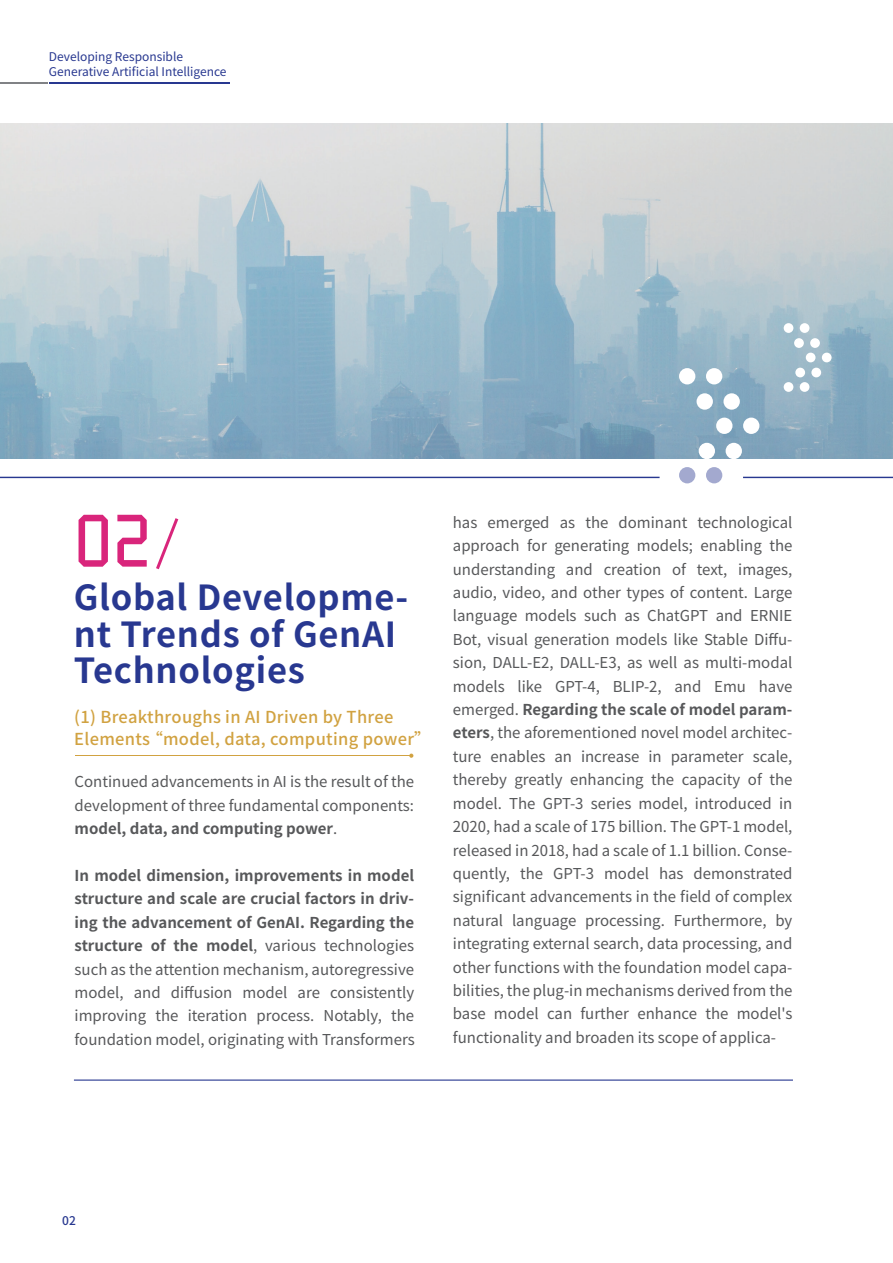
<style>
.page{position:relative;width:893px;height:1263px;background:#fff}
.page>*{position:absolute;margin:0;border:0;box-sizing:border-box;transform-origin:0 0}
.t1{font:72px "zcoolqingkehuangyouti";color:#d9257b}
.t2{font:700 34.5px/36.5px "Source Han Sans CN";letter-spacing:.02em;color:#283890}
.t3{font:500 16.5px/21.6px "Source Han Sans CN";letter-spacing:.02em;color:#d1a241}
.t4{font:15px/23.4px "Source Han Sans CN";color:#57585a;text-align:justify}
.t5{font:12px/14.4px "Source Han Sans CN";color:#283890}
.t6{font:500 12px "Source Han Sans CN";color:#283890}
.s1{font-weight:700}
</style>
<div class="page">
<img style="left:0;top:123px;width:893px;height:336px">
<hr style="left:0;top:477px;width:660px;height:1px;background:#283890">
<hr style="left:743px;top:477px;width:150px;height:1px;background:#283890">
<div style="left:679px;top:368px;width:16px;height:16px;background:#fff;border-radius:50%"></div>
<div style="left:706px;top:368px;width:16px;height:16px;background:#fff;border-radius:50%"></div>
<div style="left:696px;top:393px;width:17px;height:17px;background:#fff;border-radius:50%"></div>
<div style="left:723px;top:393px;width:17px;height:17px;background:#fff;border-radius:50%"></div>
<div style="left:716px;top:418px;width:16px;height:16px;background:#fff;border-radius:50%"></div>
<div style="left:743px;top:418px;width:16px;height:16px;background:#fff;border-radius:50%"></div>
<div style="left:726px;top:443px;width:16px;height:16px;background:#fff;border-radius:50%"></div>
<div style="left:699px;top:443px;width:16px;height:16px;background:#fff;border-radius:50%"></div>
<div style="left:706px;top:467px;width:16px;height:16px;background:#a3a9cf;border-radius:50%"></div>
<div style="left:679px;top:467px;width:16px;height:16px;background:#a3a9cf;border-radius:50%"></div>
<div style="left:784px;top:323px;width:9px;height:10px;background:#fff;border-radius:50%"></div>
<div style="left:800px;top:323px;width:9px;height:10px;background:#fff;border-radius:50%"></div>
<div style="left:794px;top:338px;width:10px;height:10px;background:#fff;border-radius:50%"></div>
<div style="left:810px;top:338px;width:10px;height:10px;background:#fff;border-radius:50%"></div>
<div style="left:806px;top:353px;width:9px;height:9px;background:#fff;border-radius:50%"></div>
<div style="left:822px;top:353px;width:10px;height:9px;background:#fff;border-radius:50%"></div>
<div style="left:811px;top:368px;width:10px;height:9px;background:#fff;border-radius:50%"></div>
<div style="left:795px;top:368px;width:10px;height:9px;background:#fff;border-radius:50%"></div>
<div style="left:800px;top:382px;width:9px;height:10px;background:#fff;border-radius:50%"></div>
<div style="left:784px;top:382px;width:9px;height:10px;background:#fff;border-radius:50%"></div>
<hr style="left:74px;top:1079px;width:719px;height:2px;background:#283890">
<hr style="left:75px;top:755px;width:337px;height:1px;background:#d1a241">
<svg style="left:409px;top:754px;width:4px;height:4px"></svg>
<svg style="left:156px;top:518px;width:23px;height:52px"></svg>
<hr style="left:49px;top:82px;width:181px;height:2px;background:#283890">
<hr style="left:0;top:82px;width:47px;height:2px;background:#808285">
<p class="t5" style="left:49px;top:50px;width:179px">Developing Responsible<br>Generative Artificial Intelligence</p>
<h1 class="t1" style="left:74px;top:502px;width:79px">02</h1>
<p class="t4" style="left:453px;top:511px;width:341px">has emerged as the dominant technological approach for generating models; enabling the understanding and creation of text, images, audio, video, and other types of content. Large language models such as ChatGPT and ERNIE Bot, visual generation models like Stable Diffu&shy;sion, DALL-E2, DALL-E3, as well as multi-modal models like GPT-4, BLIP-2, and Emu have emerged. <span class="s1">Regarding the scale of model param&shy;eters</span>, the aforementioned novel model architec&shy;ture enables an increase in parameter scale, thereby greatly enhancing the capacity of the model. The GPT-3 series model, introduced in 2020, had a scale of 175 billion. The GPT-1 model, released in 2018, had a scale of 1.1 billion. Conse&shy;quently, the GPT-3 model has demonstrated significant advancements in the field of complex natural language processing. Furthermore, by integrating external search, data processing, and other functions with the foundation model capa&shy;bilities, the plug-in mechanisms derived from the base model can further enhance the model's functionality and broaden its scope of applica-</p>
<h2 class="t2" style="left:74px;top:580px;width:336px">Global Developme&shy;nt Trends of GenAI<br>Technologies</h2>
<p class="t3" style="left:74px;top:707px;width:358px">(1) Breakthroughs in AI Driven by Three<br>Elements “model, data, computing power”</p>
<p class="t4" style="left:75px;top:770px;width:341px">Continued advancements in AI is the result of the development of three fundamental components: <span class="s1">model, data, and computing power</span>.</p>
<p class="t4" style="left:75px;top:864px;width:342px"><span class="s1">In model dimension, improvements in model structure and scale are crucial factors in driv&shy;ing the advancement of GenAI. Regarding the structure of the model</span>, various technologies such as the attention mechanism, autoregressive model, and diffusion model are consistently improving the iteration process. Notably, the foundation model, originating with Transformers</p>
<p class="t6" style="left:62px;top:1213px;width:15px">02</p>
</div>
